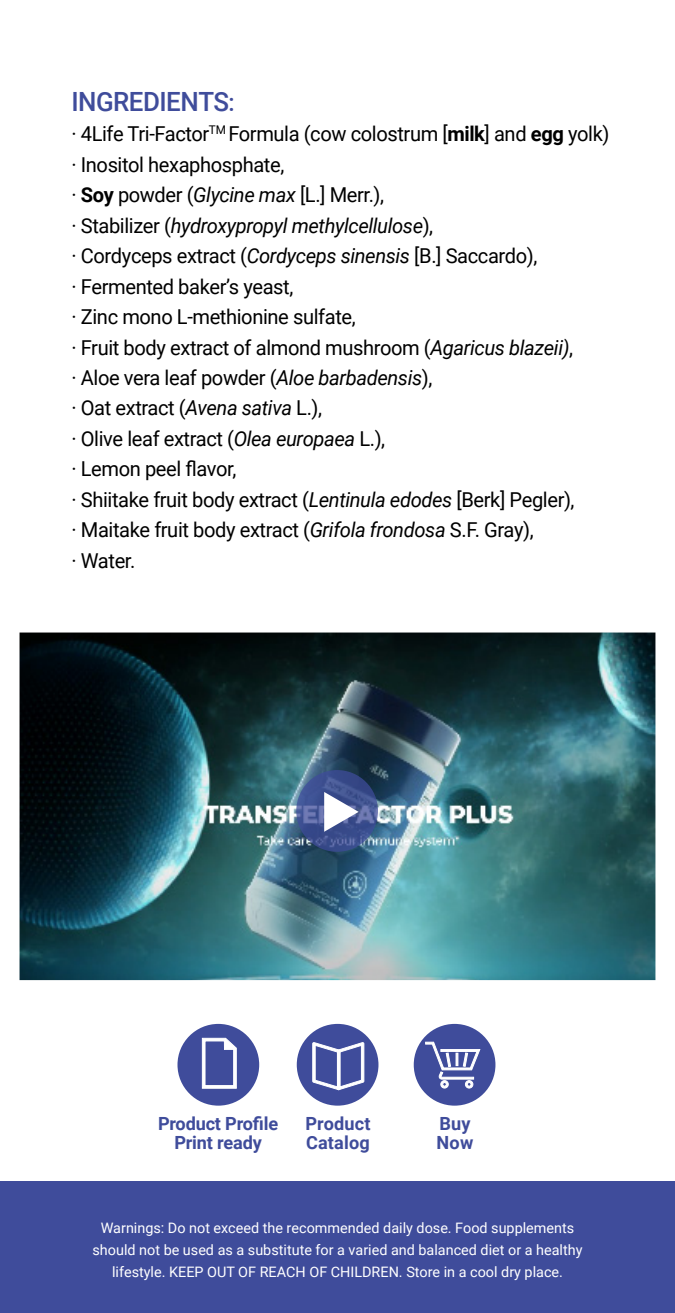
<style>
.page{position:relative;width:675px;height:1313px;background:#fff}
.page>*{position:absolute;margin:0;border:0;box-sizing:border-box;transform-origin:0 0}
.t1{font:500 26.5px "Roboto";letter-spacing:-.02em;color:#3f4c9b}
.t2{font:20.5px/30.4px "Roboto";letter-spacing:-.02em;color:#000}
.t3{font:700 18.12px/18.8px "Roboto";letter-spacing:-.01em;color:#3f4c9b;text-align:center}
.t4{font:700 18.12px/18.8px "Roboto";letter-spacing:.01em;color:#3f4c9b}
.t5{font:14.44px/21.9px "Roboto";color:#fff;text-align:center}
.s1{font-size:23.81px}
.s2{font-weight:700}
.s3{font-style:italic}
</style>
<div class="page">
<img style="left:20px;top:632px;width:635px;height:348px">
<div style="left:297px;top:1024px;width:81px;height:81px;background:#3f4c9b;border-radius:50%"></div>
<svg style="left:312px;top:1042px;width:53px;height:48px"></svg>
<div style="left:414px;top:1024px;width:81px;height:81px;background:#3f4c9b;border-radius:50%"></div>
<svg style="left:425px;top:1041px;width:56px;height:47px"></svg>
<div style="left:178px;top:1024px;width:81px;height:81px;background:#3f4c9b;border-radius:50%"></div>
<svg style="left:202px;top:1037px;width:35px;height:51px"></svg>
<svg style="left:296px;top:770px;width:82px;height:81px;background:#445594"></svg>
<svg style="left:324px;top:792px;width:35px;height:39px"></svg>
<div style="left:0;top:1181px;width:675px;height:131px;background:#3f4c9b"></div>
<p class="t1" style="left:71px;top:83px;width:165px">INGREDIENTS<span class="s1">:</span></p>
<p class="t2" style="left:71px;top:118px;width:540px">· 4Life Tri-Factor<sup>TM</sup> Formula (cow colostrum [<span class="s2">milk</span>] and <span class="s2">egg</span> yolk) · Inositol hexaphosphate,<br>· <span class="s2">Soy</span> powder (<span class="s3">Glycine max</span> [L.] Merr.),<br>· Stabilizer (<span class="s3">hydroxypropyl methylcellulose</span>),<br>· Cordyceps extract (<span class="s3">Cordyceps sinensis</span> [B.] Saccardo),<br>· Fermented baker’s yeast,<br>· Zinc mono L-methionine sulfate,<br>· Fruit body extract of almond mushroom (<span class="s3">Agaricus blazeii)</span>,<br>· Aloe vera leaf powder (<span class="s3">Aloe barbadensis</span>),<br>· Oat extract (<span class="s3">Avena sativa</span> L.),<br>· Olive leaf extract (<span class="s3">Olea europaea</span> L.),<br>· Lemon peel flavor,<br>· Shiitake fruit body extract (<span class="s3">Lentinula edodes</span> [Berk] Pegler),<br>· Maitake fruit body extract (<span class="s3">Grifola frondosa</span> S.F. Gray),<br>· Water.</p>
<p class="t3" style="left:158px;top:1113px;width:122px">Product Profile<br>Print ready</p>
<p class="t4" style="left:305px;top:1113px;width:67px">Product<br>Catalog</p>
<p class="t3" style="left:437px;top:1113px;width:38px;text-align:left">Buy<br>Now</p>
<p class="t5" style="left:92px;top:1215px;width:492px">Warnings: Do not exceed the recommended daily dose. Food supplements should not be used as a substitute for a varied and balanced diet or a healthy lifestyle. KEEP OUT OF REACH OF CHILDREN. Store in a cool dry place.</p>
</div>
